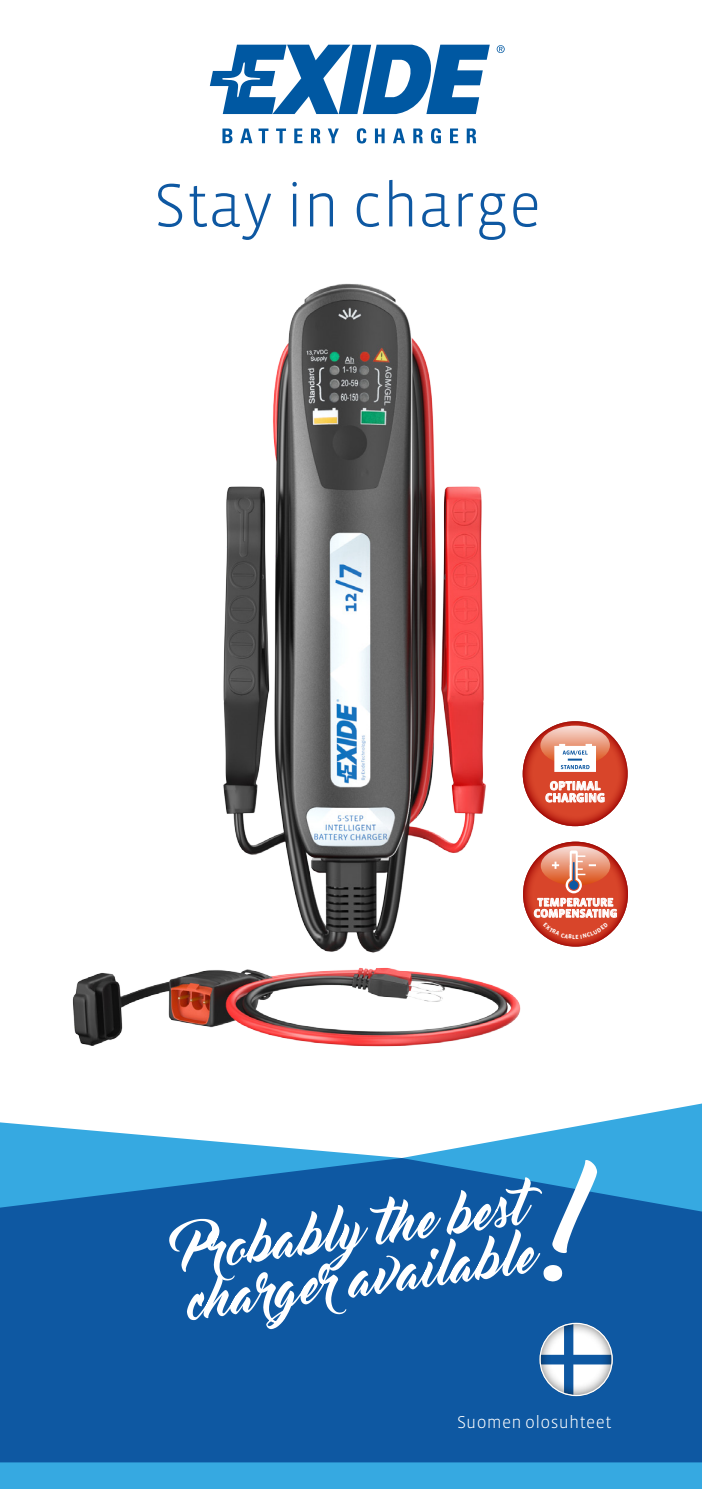
<style>
.page{position:relative;width:702px;height:1489px;background:#fff}
.page>*{position:absolute;margin:0;border:0;box-sizing:border-box;transform-origin:0 0}
.t1{font:300 62.5px "Vista Sans OT";color:#0e58a2}
.t2{font:300 17.5px "Vista Sans OT";letter-spacing:.015em;color:#fff}
.t3{font:700 12.5px/12px "Vista Sans OT";color:#fff;text-align:center}
.t4{font:700 11.5px/11px "Vista Sans OT";color:#fff;text-align:center}
</style>
<div class="page">
<svg style="left:0;top:1103px;width:702px;height:54px"></svg>
<div style="left:0;top:1462px;width:702px;height:26px;background:#36a9e1"></div>
<svg style="left:496px;top:45px;width:8px;height:8px"></svg>
<svg style="left:210px;top:45px;width:279px;height:69px"></svg>
<svg style="left:222px;top:128px;width:10px;height:15px"></svg>
<svg style="left:240px;top:128px;width:12px;height:15px"></svg>
<svg style="left:258px;top:128px;width:10px;height:15px"></svg>
<svg style="left:276px;top:128px;width:10px;height:15px"></svg>
<svg style="left:294px;top:128px;width:8px;height:15px"></svg>
<svg style="left:311px;top:128px;width:9px;height:15px"></svg>
<svg style="left:328px;top:128px;width:11px;height:15px"></svg>
<svg style="left:357px;top:128px;width:9px;height:15px"></svg>
<svg style="left:375px;top:128px;width:9px;height:15px"></svg>
<svg style="left:393px;top:128px;width:12px;height:15px"></svg>
<svg style="left:413px;top:128px;width:9px;height:15px"></svg>
<svg style="left:431px;top:128px;width:10px;height:15px"></svg>
<svg style="left:450px;top:128px;width:8px;height:15px"></svg>
<svg style="left:466px;top:128px;width:10px;height:15px"></svg>
<svg style="left:0;top:1157px;width:702px;height:305px;background:#1260a8"></svg>
<svg style="left:523px;top:841px;width:105px;height:105px"></svg>
<svg style="left:522px;top:721px;width:105px;height:105px"></svg>
<svg style="left:584px;top:725px;width:26px;height:77px"></svg>
<img style="left:223px;top:283px;width:361px;height:639px">
<img style="left:72px;top:922px;width:512px;height:125px">
<svg style="left:169px;top:1159px;width:443px;height:236px;background:#3073b2"></svg>
<div style="left:535px;top:1321px;width:78px;height:77px;background:#000;opacity:.75"></div>
<div style="left:539px;top:1322px;width:73px;height:73px;border:1px solid #fff;border-radius:50%"></div>
<svg style="left:534px;top:846px;width:82px;height:92px;background:#de7a65"></svg>
<h1 class="t1" style="left:154px;top:173px;width:389px">Stay in charge</h1>
<p class="t3" style="left:545px;top:780px;width:61px">OPTIMAL<br>CHARGING</p>
<p class="t4" style="left:533px;top:897px;width:85px">TEMPERATURE<br>COMPENSATING</p>
<h2 class="t2" style="left:457px;top:1412px;width:156px">Suomen olosuhteet</h2>
</div>
